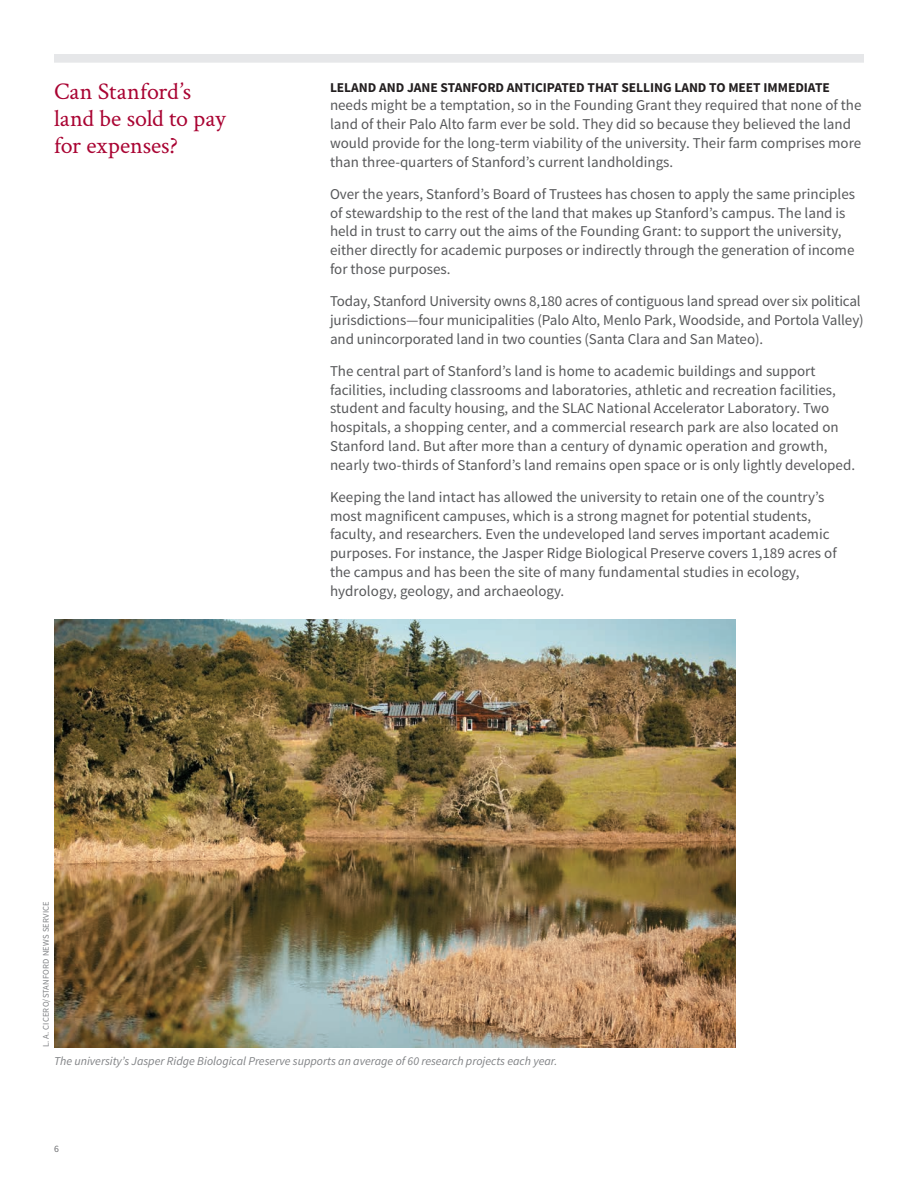
<style>
.page{position:relative;width:918px;height:1188px;background:#fff}
.page>*{position:absolute;margin:0;border:0;box-sizing:border-box;transform-origin:0 0}
.Headline{font:24px/27px "Crimson";color:#a90332}
.Body{font:15px/18.8px "Source Sans Pro";color:#57585a}
.Body-2{font:700 13.5px "Source Sans Pro";color:#231f20}
.t1{font:italic 12px "Source Sans Pro";color:#808285}
.t2{font:9.75px "Source Sans Pro";color:#6c6d70}
.t3{font:8.7px "Source Sans Pro";letter-spacing:.02em;color:#808285}
</style>
<div class="page">
<div style="left:54px;top:54px;width:810px;height:9px;background:#e6e7e9"></div>
<img style="left:54px;top:620px;width:681px;height:427px">
<p class="Headline" style="left:54px;top:77px;width:173px">Can Stanford’s land be sold to pay for expenses?</p>
<p class="Body-2" style="left:330px;top:78px;width:501px">LELAND AND JANE STANFORD ANTICIPATED THAT SELLING LAND TO MEET IMMEDIATE</p>
<p class="Body" style="left:330px;top:96px;width:533px">needs might be a temptation, so in the Founding Grant they required that none of the land of their Palo Alto farm ever be sold. They did so because they believed the land would provide for the long-term viability of the university. Their farm comprises more than three-quarters of Stanford’s current landholdings.</p>
<p class="Body" style="left:330px;top:185px;width:527px">Over the years, Stanford’s Board of Trustees has chosen to apply the same principles of stewardship to the rest of the land that makes up Stanford’s campus. The land is held in trust to carry out the aims of the Founding Grant: to support the university, either directly for academic purposes or indirectly through the generation of income for those purposes.</p>
<p class="Body" style="left:330px;top:292px;width:535px">Today, Stanford University owns 8,180 acres of contiguous land spread over six political jurisdictions—four municipalities (Palo Alto, Menlo Park, Woodside, and Portola Valley) and unincorporated land in two counties (Santa Clara and San Mateo).</p>
<p class="Body" style="left:330px;top:362px;width:527px">The central part of Stanford’s land is home to academic buildings and support facilities, including classrooms and laboratories, athletic and recreation facilities, student and faculty housing, and the SLAC National Accelerator Laboratory. Two hospitals, a shopping center, and a commercial research park are also located on Stanford land. But after more than a century of dynamic operation and growth, nearly two-thirds of Stanford’s land remains open space or is only lightly developed.</p>
<p class="Body" style="left:330px;top:488px;width:508px">Keeping the land intact has allowed the university to retain one of the country’s most magnificent campuses, which is a strong magnet for potential students, faculty, and researchers. Even the undeveloped land serves important academic purposes. For instance, the Jasper Ridge Biological Preserve covers 1,189 acres of the campus and has been the site of many fundamental studies in ecology, hydrology, geology, and archaeology.</p>
<p class="t3" style="left:41px;top:1047px;width:147px;rotate:-90deg">L. A. CICERO/STANFORD NEWS SERVICE</p>
<p class="t1" style="left:54px;top:1054px;width:505px">The university’s Jasper Ridge Biological Preserve supports an average of 60 research projects each year.</p>
<p class="t2" style="left:54px;top:1143px;width:6px">6</p>
</div>
